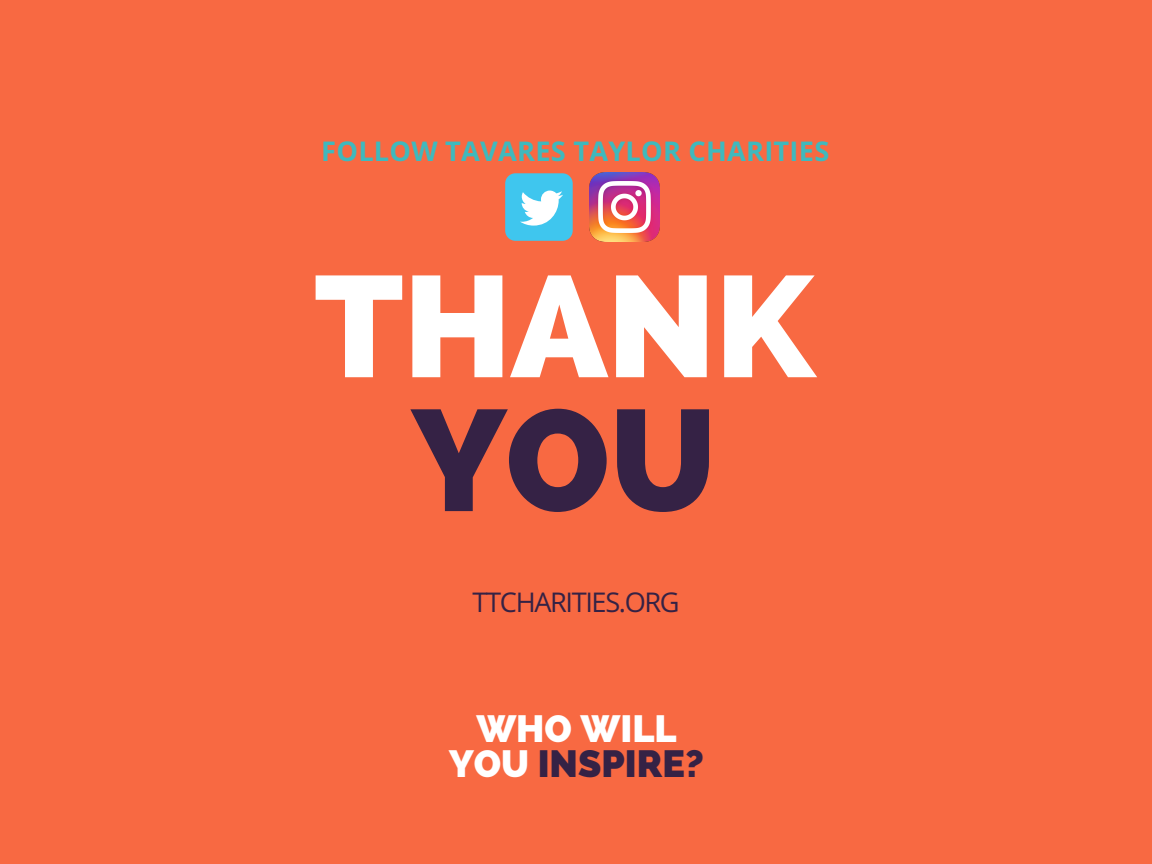
<style>
.page{position:relative;width:1152px;height:864px;background:#f86942}
.page>*{position:absolute;margin:0;border:0;box-sizing:border-box;transform-origin:0 0}
.t1{font:800 143.4px "Raleway";color:#fff}
.t2{font:800 143.4px "Raleway";color:#352245}
.t3{font:800 37.8px/34.8px "Raleway";color:#fff;text-align:center}
.t4{font:700 27.15px "Open Sans";letter-spacing:.01em;color:#3fb9bd}
.t5{font:27.15px "Open Sans";letter-spacing:-.05em;color:#352245}
.s1{color:#352245}
</style>
<div class="page">
<div style="left:505px;top:173px;width:68px;height:68px;background:#3fc6ee;border-radius:10px"></div>
<svg style="left:520px;top:191px;width:43px;height:35px"></svg>
<img style="left:589px;top:172px;width:70px;height:70px">
<p class="t4" style="left:321px;top:133px;width:510px">FOLLOW TAVARES TAYLOR CHARITIES</p>
<h1 class="t1" style="left:314px;top:242px;width:502px">THANK</h1>
<h1 class="t2" style="left:412px;top:376px;width:305px">YOU</h1>
<p class="t5" style="left:473px;top:583px;width:209px">TTCHARITIES.ORG</p>
<h2 class="t3" style="left:449px;top:711px;width:256px">WHO WILL<br>YOU <span class="s1">INSPIRE?</span></h2>
</div>
